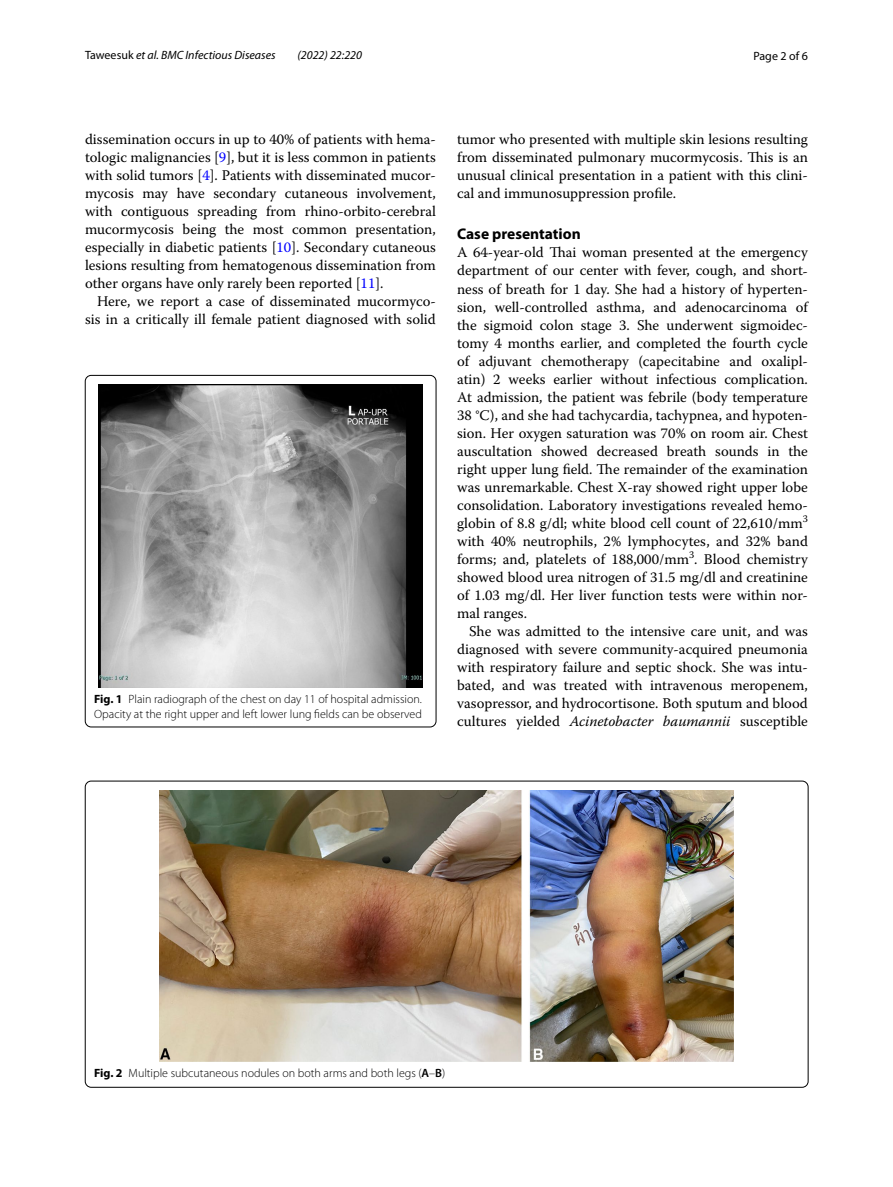
<style>
.page{position:relative;width:893px;height:1187px;background:#fff}
.page>*{position:absolute;margin:0;border:0;box-sizing:border-box;transform-origin:0 0}
.t1{font:700 15.45px "Myriad Pro";color:#000}
.t2{font:14.7px/18px "Warnock Pro";color:#000;text-align:justify}
.t3{font:300 12px/15px "Myriad Pro";color:#000}
.t4{font:italic 12px "Myriad Pro";color:#000}
.t5{font:12px "Myriad Pro";color:#000}
.s1{font-style:normal}
.s2{color:#00f}
.s3{font-weight:700}
.s4{font-style:italic}
.s5{font-weight:600}
</style>
<div class="page">
<img style="left:99px;top:384px;width:323px;height:303px">
<div style="left:85px;top:375px;width:351px;height:352px;border:1px solid #000;border-radius:6px"></div>
<img style="left:160px;top:790px;width:574px;height:271px">
<p class="t4" style="left:85px;top:48px;width:192px"><span class="s1">Taweesuk</span> et al. BMC Infectious Diseases</p>
<p class="t4" style="left:297px;top:48px;width:66px">(2022) 22:220</p>
<p class="t5" style="left:753px;top:48px;width:56px">Page 2 of 6</p>
<p class="t2" style="left:85px;top:130px;width:352px">dissemination occurs in up to 40% of patients with hema&shy;tologic malignancies [<span class="s2">9</span>], but it is less common in patients with solid tumors [<span class="s2">4</span>]. Patients with disseminated mucor&shy;mycosis may have secondary cutaneous involvement, with contiguous spreading from rhino-orbito-cerebral mucormycosis being the most common presentation, especially in diabetic patients [<span class="s2">10</span>]. Secondary cutaneous lesions resulting from hematogenous dissemination from other organs have only rarely been reported [<span class="s2">11</span>].</p>
<p class="t2" style="left:85px;top:292px;width:352px;text-align:right">Here, we report a case of disseminated mucormyco&shy;sis in a critically ill female patient diagnosed with solid</p>
<p class="t3" style="left:94px;top:691px;width:329px"><span class="s3">Fig. 1</span> Plain radiograph of the chest on day 11 of hospital admission.<br>Opacity at the right upper and left lower lung fields can be observed</p>
<p class="t2" style="left:457px;top:130px;width:352px">tumor who presented with multiple skin lesions resulting from disseminated pulmonary mucormycosis. This is an unusual clinical presentation in a patient with this clini&shy;cal and immunosuppression profile.</p>
<p class="t1" style="left:457px;top:224px;width:125px">Case presentation</p>
<p class="t2" style="left:457px;top:243px;width:352px">A 64-year-old Thai woman presented at the emergency department of our center with fever, cough, and short&shy;ness of breath for 1 day. She had a history of hyperten&shy;sion, well-controlled asthma, and adenocarcinoma of the sigmoid colon stage 3. She underwent sigmoidec&shy;tomy 4 months earlier, and completed the fourth cycle of adjuvant chemotherapy (capecitabine and oxalipl&shy;atin) 2 weeks earlier without infectious complication.<br>At admission, the patient was febrile (body temperature 38 °C), and she had tachycardia, tachypnea, and hypoten&shy;sion. Her oxygen saturation was 70% on room air. Chest auscultation showed decreased breath sounds in the right upper lung field. The remainder of the examination was unremarkable. Chest X-ray showed right upper lobe consolidation. Laboratory investigations revealed hemo&shy;globin of 8.8 g/dl; white blood cell count of 22,610/mm<sup>3 </sup>with 40% neutrophils, 2% lymphocytes, and 32% band forms; and, platelets of 188,000/mm<sup>3</sup>. Blood chemistry showed blood urea nitrogen of 31.5 mg/dl and creatinine of 1.03 mg/dl. Her liver function tests were within nor&shy;mal ranges.</p>
<p class="t2" style="left:457px;top:621px;width:352px;text-indent:12px">She was admitted to the intensive care unit, and was diagnosed with severe community-acquired pneumonia with respiratory failure and septic shock. She was intu&shy;bated, and was treated with intravenous meropenem, vasopressor, and hydrocortisone. Both sputum and blood cultures yielded <span class="s4">Acinetobacter baumannii</span> susceptible</p>
<p class="t3" style="left:94px;top:1065px;width:353px"><span class="s3">Fig. 2</span> Multiple subcutaneous nodules on both arms and both legs (<span class="s5">A</span>–<span class="s5">B</span>)</p>
</div>
